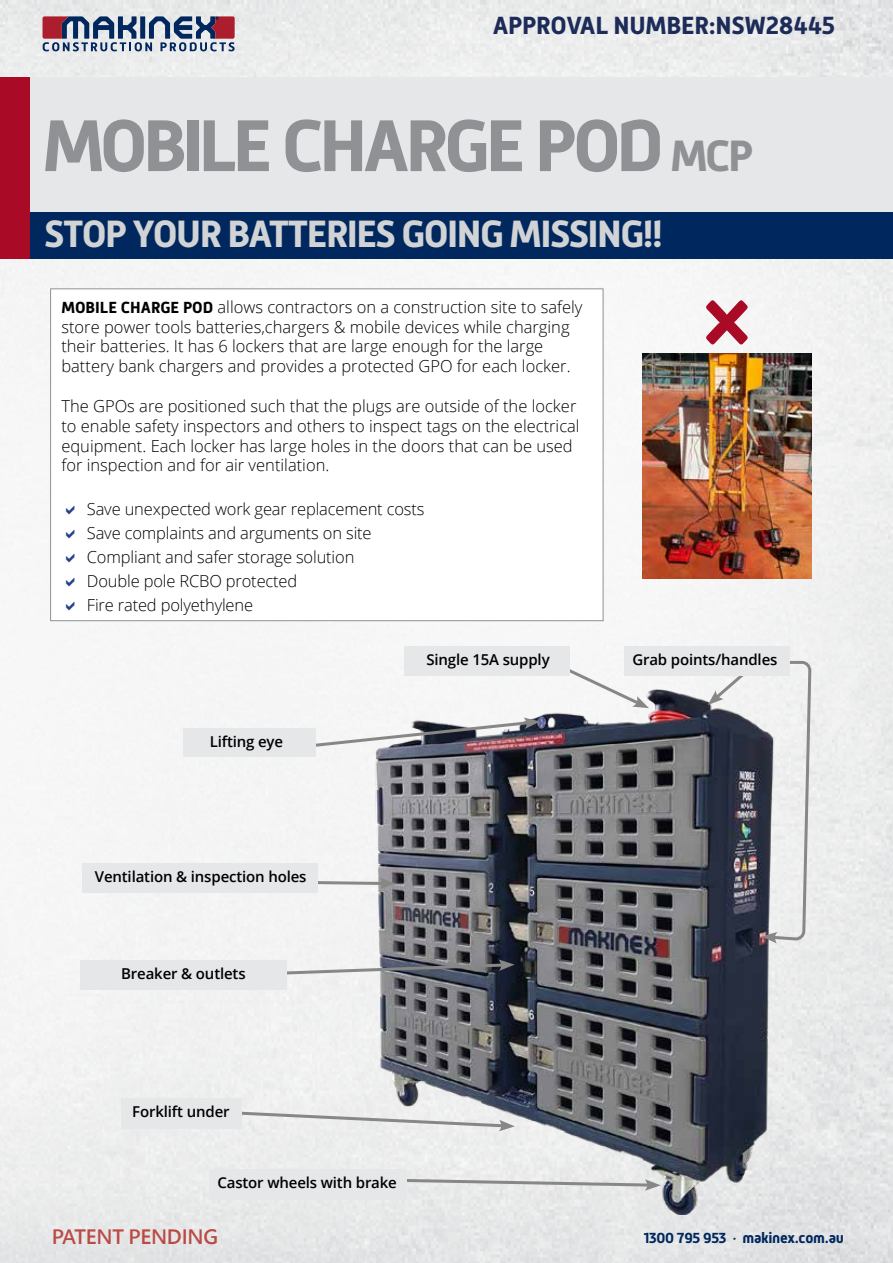
<style>
.page{position:relative;width:893px;height:1263px;background:#fff}
.page>*{position:absolute;margin:0;border:0;box-sizing:border-box;transform-origin:0 0}
.t1{font:700 75px "Mic 32 New";letter-spacing:-.06em;color:#8f9194}
.t2{font:700 39px "Mic 32 New";letter-spacing:-.04em;color:#d1d3d4}
.t3{font:700 25.5px "Mic 32 New";letter-spacing:-.01em;color:#1d2b58}
.t4{font:700 19.5px "Microsoft Jheng Hei";letter-spacing:-.01em;color:#bb4a45}
.t5{font:300 16.5px/19.8px "Open Sans";color:#000}
.t6{font:600 15px "Open Sans";letter-spacing:-.01em;color:#000}
.t7{font:700 15px "Mic 32 New";letter-spacing:-.02em;color:#00285e}
.s1{font-size:45px}
.s2{font-family:"Mic 32 New";font-weight:700}
</style>
<div class="page">
<img style="left:0;top:0;width:893px;height:1263px">
<img style="left:312px;top:689px;width:525px;height:526px">
<div style="left:30px;top:78px;width:863px;height:134px;background:#e6e7e8"></div>
<div style="left:3px;top:212px;width:890px;height:47px;background:#00285e"></div>
<div style="left:0;top:78px;width:30px;height:181px;background:#a90a25"></div>
<img style="left:310px;top:717px;width:230px;height:32px">
<svg style="left:317px;top:877px;width:79px;height:12px"></svg>
<svg style="left:274px;top:959px;width:241px;height:17px"></svg>
<svg style="left:233px;top:1110px;width:282px;height:21px"></svg>
<div style="left:50px;top:288px;width:553px;height:333px;background:#fff;border:1px solid #8f9194"></div>
<svg style="left:668px;top:659px;width:142px;height:284px"></svg>
<img style="left:642px;top:353px;width:169px;height:225px">
<svg style="left:706px;top:300px;width:42px;height:45px"></svg>
<div style="left:183px;top:728px;width:133px;height:29px;background:#e6e7e8"></div>
<div style="left:624px;top:646px;width:166px;height:29px;background:#e6e7e8"></div>
<div style="left:82px;top:863px;width:235px;height:30px;background:#e6e7e8"></div>
<div style="left:80px;top:960px;width:207px;height:30px;background:#e6e7e8"></div>
<div style="left:121px;top:1098px;width:121px;height:30px;background:#e6e7e8"></div>
<svg style="left:558px;top:663px;width:91px;height:45px"></svg>
<div style="left:404px;top:646px;width:166px;height:29px;background:#e6e7e8"></div>
<svg style="left:407px;top:1177px;width:254px;height:14px;background:#d3d3d3"></svg>
<div style="left:209px;top:1169px;width:198px;height:30px;background:#e6e7e8"></div>
<svg style="left:43px;top:16px;width:192px;height:35px;background:#8b879d"></svg>
<h3 class="t3" style="left:493px;top:11px;width:344px">APPROVAL NUMBER:NSW28445</h3>
<h1 class="t1" style="left:43px;top:102px;width:712px">MOBILE CHARGE POD <span class="s1">MCP</span></h1>
<h2 class="t2" style="left:44px;top:211px;width:620px">STOP YOUR BATTERIES GOING MISSING!!</h2>
<p class="t5" style="left:61px;top:297px;width:522px"><span class="s2">MOBILE CHARGE POD</span> allows contractors on a construction site to safely store power tools batteries,chargers &amp; mobile devices while charging their batteries. It has 6 lockers that are large enough for the large battery bank chargers and provides a protected GPO for each locker.</p>
<p class="t5" style="left:61px;top:396px;width:520px">The GPOs are positioned such that the plugs are outside of the locker to enable safety inspectors and others to inspect tags on the electrical equipment. Each locker has large holes in the doors that can be used for inspection and for air ventilation.</p>
<p class="t5" style="left:87px;top:497px;width:339px;line-height:24px">Save unexpected work gear replacement costs Save complaints and arguments on site Compliant and safer storage solution<br>Double pole RCBO protected<br>Fire rated polyethylene</p>
<p class="t6" style="left:210px;top:731px;width:75px">Lifting eye</p>
<p class="t6" style="left:95px;top:866px;width:213px">Ventilation &amp; inspection holes</p>
<p class="t6" style="left:121px;top:963px;width:126px">Breaker &amp; outlets</p>
<p class="t6" style="left:426px;top:649px;width:125px">Single 15A supply</p>
<p class="t6" style="left:132px;top:1101px;width:99px">Forklift under</p>
<p class="t6" style="left:217px;top:1172px;width:181px">Castor wheels with brake</p>
<p class="t6" style="left:632px;top:649px;width:147px">Grab points/handles</p>
<p class="t4" style="left:52px;top:1225px;width:168px">PATENT PENDING</p>
<p class="t7" style="left:643px;top:1229px;width:202px">1300 795 953 · makinex.com.au</p>
</div>
